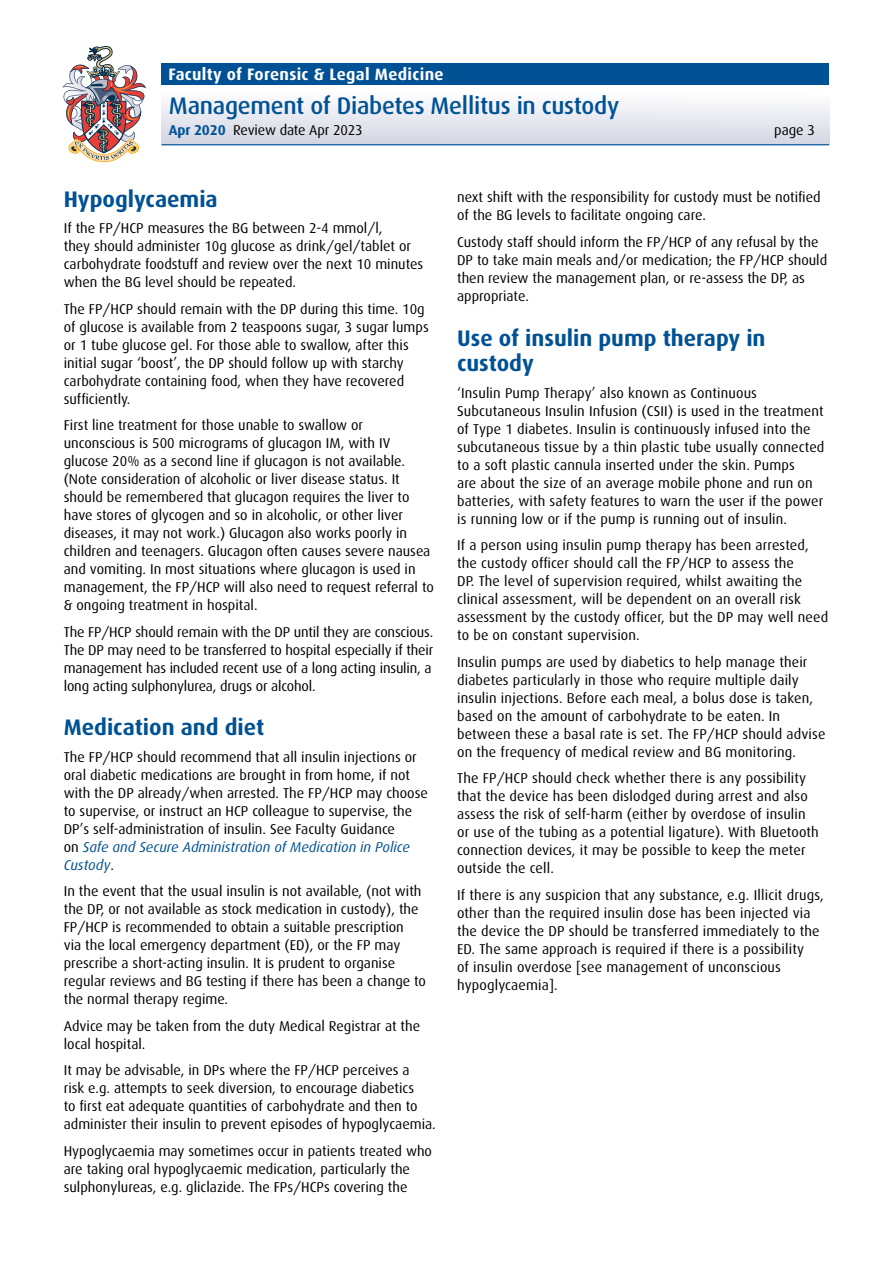
<style>
.page{position:relative;width:893px;height:1263px;background:#fff}
.page>*{position:absolute;margin:0;border:0;box-sizing:border-box;transform-origin:0 0}
.t1{font:500 24px "Dax";letter-spacing:-.01em;color:#005294}
.t2{font:700 22.5px/25.5px "Dax";color:#005294}
.t3{font:700 16.5px "Dax";letter-spacing:.02em;color:#fff}
.t4{font:14.25px/18px "Dax";color:#000}
.s1{font-weight:700;color:#005294}
.s2{font-style:italic;color:#005294}
</style>
<div class="page">
<img style="left:63px;top:46px;width:83px;height:116px">
<div style="left:162px;top:85px;width:667px;height:60px;background:linear-gradient(to bottom,#fff,#d3d6e3)"></div>
<div style="left:162px;top:64px;width:667px;height:21px;background:#005294"></div>
<hr style="left:162px;top:144px;width:667px;height:1px;background:#005294">
<p class="t3" style="left:168px;top:65px;width:277px">Faculty of Forensic &amp; Legal Medicine</p>
<h1 class="t1" style="left:169px;top:92px;width:452px">Management of Diabetes Mellitus in custody</h1>
<p class="t4" style="left:169px;top:121px;width:195px"><span class="s1">Apr 2020</span> Review date Apr 2023</p>
<p class="t4" style="left:774px;top:121px;width:43px">page 3</p>
<h2 class="t2" style="left:64px;top:186px;width:156px">Hypoglycaemia</h2>
<p class="t4" style="left:64px;top:219px;width:361px">If the FP/HCP measures the BG between 2-4 mmol/l,<br>they should administer 10g glucose as drink/gel/tablet or carbohydrate foodstuff and review over the next 10 minutes when the BG level should be repeated.</p>
<p class="t4" style="left:64px;top:300px;width:366px">The FP/HCP should remain with the DP during this time. 10g of glucose is available from 2 teaspoons sugar, 3 sugar lumps or 1 tube glucose gel. For those able to swallow, after this initial sugar ‘boost’, the DP should follow up with starchy carbohydrate containing food, when they have recovered sufficiently.</p>
<p class="t4" style="left:64px;top:416px;width:372px">First line treatment for those unable to swallow or unconscious is 500 micrograms of glucagon IM, with IV glucose 20% as a second line if glucagon is not available. (Note consideration of alcoholic or liver disease status. It should be remembered that glucagon requires the liver to have stores of glycogen and so in alcoholic, or other liver diseases, it may not work.) Glucagon also works poorly in children and teenagers. Glucagon often causes severe nausea and vomiting. In most situations where glucagon is used in management, the FP/HCP will also need to request referral to &amp; ongoing treatment in hospital.</p>
<p class="t4" style="left:64px;top:623px;width:371px">The FP/HCP should remain with the DP until they are conscious.<br>The DP may need to be transferred to hospital especially if their management has included recent use of a long acting insulin, a long acting sulphonylurea, drugs or alcohol.</p>
<h2 class="t2" style="left:64px;top:715px;width:202px">Medication and diet</h2>
<p class="t4" style="left:64px;top:748px;width:366px">The FP/HCP should recommend that all insulin injections or oral diabetic medications are brought in from home, if not with the DP already/when arrested. The FP/HCP may choose to supervise, or instruct an HCP colleague to supervise, the DP’s self-administration of insulin. See Faculty Guidance<br>on <span class="s2">Safe and Secure Administration of Medication in Police Custody</span>.</p>
<p class="t4" style="left:64px;top:882px;width:364px">In the event that the usual insulin is not available, (not with the DP, or not available as stock medication in custody), the FP/HCP is recommended to obtain a suitable prescription<br>via the local emergency department (ED), or the FP may prescribe a short-acting insulin. It is prudent to organise regular reviews and BG testing if there has been a change to the normal therapy regime.</p>
<p class="t4" style="left:64px;top:1017px;width:358px">Advice may be taken from the duty Medical Registrar at the local hospital.</p>
<p class="t4" style="left:64px;top:1061px;width:373px">It may be advisable, in DPs where the FP/HCP perceives a<br>risk e.g. attempts to seek diversion, to encourage diabetics<br>to first eat adequate quantities of carbohydrate and then to administer their insulin to prevent episodes of hypoglycaemia.</p>
<p class="t4" style="left:64px;top:1142px;width:370px">Hypoglycaemia may sometimes occur in patients treated who are taking oral hypoglycaemic medication, particularly the sulphonylureas, e.g. gliclazide. The FPs/HCPs covering the</p>
<p class="t4" style="left:457px;top:189px;width:365px">next shift with the responsibility for custody must be notified of the BG levels to facilitate ongoing care.</p>
<p class="t4" style="left:457px;top:233px;width:372px">Custody staff should inform the FP/HCP of any refusal by the DP to take main meals and/or medication; the FP/HCP should then review the management plan, or re-assess the DP, as appropriate.</p>
<h2 class="t2" style="left:457px;top:325px;width:310px">Use of insulin pump therapy in custody</h2>
<p class="t4" style="left:457px;top:384px;width:369px">‘Insulin Pump Therapy’ also known as Continuous Subcutaneous Insulin Infusion (CSII) is used in the treatment of Type 1 diabetes. Insulin is continuously infused into the subcutaneous tissue by a thin plastic tube usually connected to a soft plastic cannula inserted under the skin. Pumps<br>are about the size of an average mobile phone and run on batteries, with safety features to warn the user if the power is running low or if the pump is running out of insulin.</p>
<p class="t4" style="left:457px;top:536px;width:373px">If a person using insulin pump therapy has been arrested, the custody officer should call the FP/HCP to assess the<br>DP. The level of supervision required, whilst awaiting the clinical assessment, will be dependent on an overall risk assessment by the custody officer, but the DP may well need to be on constant supervision.</p>
<p class="t4" style="left:457px;top:653px;width:370px">Insulin pumps are used by diabetics to help manage their diabetes particularly in those who require multiple daily insulin injections. Before each meal, a bolus dose is taken, based on the amount of carbohydrate to be eaten. In between these a basal rate is set. The FP/HCP should advise on the frequency of medical review and BG monitoring.</p>
<p class="t4" style="left:457px;top:769px;width:363px">The FP/HCP should check whether there is any possibility that the device has been dislodged during arrest and also assess the risk of self-harm (either by overdose of insulin or use of the tubing as a potential ligature). With Bluetooth connection devices, it may be possible to keep the meter outside the cell.</p>
<p class="t4" style="left:457px;top:886px;width:368px">If there is any suspicion that any substance, e.g. Illicit drugs, other than the required insulin dose has been injected via the device the DP should be transferred immediately to the ED. The same approach is required if there is a possibility<br>of insulin overdose [see management of unconscious hypoglycaemia].</p>
</div>
